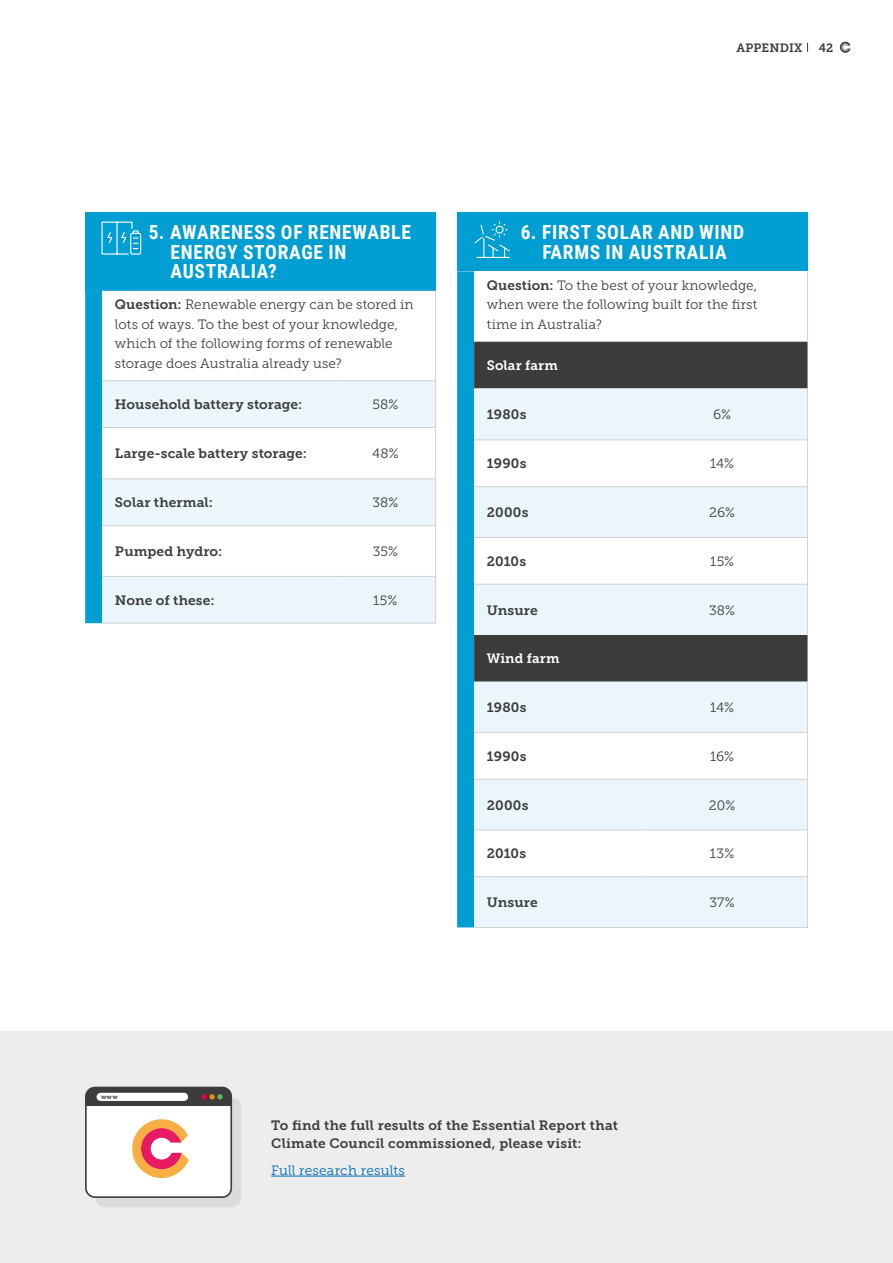
<style>
.page{position:relative;width:893px;height:1263px;background:#fff}
.page>*{position:absolute;margin:0;border:0;box-sizing:border-box;transform-origin:0 0}
.t1{font:700 19.5px/19.5px "Roboto Condensed";letter-spacing:.035em;color:#fff}
.t2{font:13.5px/19.5px "Museo Slab 300";color:#3c3c3b}
.t3{font:13.5px/18px "Museo Slab 700";letter-spacing:.01em;color:#3c3c3b}
.t4{font:13.5px "Museo Slab 300";letter-spacing:.015em;color:#0069b4}
.t5{font:13.5px "Museo Slab 700";letter-spacing:.01em;color:#fff}
.t6{font:12px "Museo Slab 700";letter-spacing:.01em;color:#3c3c3b}
.t7{font:6.15px "Museo Slab 700";color:#3c3c3b}
.s1{font-family:"Museo Slab 700"}
</style>
<div class="page">
<div style="left:0;top:1032px;width:893px;height:231px;background:#ededed"></div>
<div style="left:85px;top:213px;width:351px;height:78px;background:#009ed2"></div>
<div style="left:85px;top:291px;width:17px;height:332px;background:#009ed2"></div>
<svg style="left:102px;top:381px;width:333px;height:242px;fill:#eaf6fc"></svg>
<hr style="left:435px;top:291px;width:1px;height:89px;background:#d0d0d0">
<hr style="left:435px;top:428px;width:1px;height:50px;background:#d0d0d0">
<hr style="left:435px;top:526px;width:1px;height:50px;background:#d0d0d0">
<hr style="left:102px;top:380px;width:237px;height:1px;background:#d0d0d0">
<hr style="left:339px;top:380px;width:97px;height:1px;background:#d0d0d0">
<hr style="left:102px;top:427px;width:237px;height:1px;background:#d0d0d0">
<hr style="left:339px;top:427px;width:97px;height:1px;background:#d0d0d0">
<hr style="left:102px;top:478px;width:237px;height:1px;background:#d0d0d0">
<hr style="left:339px;top:478px;width:97px;height:1px;background:#d0d0d0">
<hr style="left:102px;top:525px;width:237px;height:1px;background:#d0d0d0">
<hr style="left:339px;top:525px;width:97px;height:1px;background:#d0d0d0">
<hr style="left:102px;top:576px;width:237px;height:1px;background:#d0d0d0">
<hr style="left:339px;top:576px;width:97px;height:1px;background:#d0d0d0">
<hr style="left:102px;top:623px;width:237px;height:1px;background:#d0d0d0">
<hr style="left:339px;top:623px;width:97px;height:1px;background:#d0d0d0">
<hr style="left:435px;top:381px;width:1px;height:46px;background:#d0d0d0">
<hr style="left:435px;top:479px;width:1px;height:46px;background:#d0d0d0">
<hr style="left:435px;top:577px;width:1px;height:46px;background:#d0d0d0">
<div style="left:457px;top:213px;width:350px;height:58px;background:#009ed2"></div>
<div style="left:457px;top:271px;width:17px;height:656px;background:#009ed2"></div>
<div style="left:474px;top:342px;width:333px;height:46px;background:#3c3c3b"></div>
<svg style="left:474px;top:388px;width:333px;height:539px;fill:#eaf6fc"></svg>
<hr style="left:807px;top:271px;width:1px;height:71px;background:#d0d0d0">
<hr style="left:807px;top:440px;width:1px;height:46px;background:#d0d0d0">
<hr style="left:807px;top:733px;width:1px;height:46px;background:#d0d0d0">
<hr style="left:807px;top:538px;width:1px;height:46px;background:#d0d0d0">
<hr style="left:807px;top:830px;width:1px;height:46px;background:#d0d0d0">
<hr style="left:474px;top:439px;width:167px;height:1px;background:#d0d0d0">
<hr style="left:474px;top:732px;width:167px;height:1px;background:#d0d0d0">
<hr style="left:641px;top:439px;width:167px;height:1px;background:#d0d0d0">
<hr style="left:641px;top:732px;width:167px;height:1px;background:#d0d0d0">
<hr style="left:474px;top:486px;width:167px;height:1px;background:#d0d0d0">
<hr style="left:474px;top:779px;width:167px;height:1px;background:#d0d0d0">
<hr style="left:641px;top:486px;width:167px;height:1px;background:#d0d0d0">
<hr style="left:641px;top:779px;width:167px;height:1px;background:#d0d0d0">
<hr style="left:474px;top:537px;width:167px;height:1px;background:#d0d0d0">
<hr style="left:474px;top:829px;width:167px;height:1px;background:#d0d0d0">
<hr style="left:641px;top:537px;width:167px;height:1px;background:#d0d0d0">
<hr style="left:641px;top:829px;width:167px;height:1px;background:#d0d0d0">
<hr style="left:474px;top:584px;width:167px;height:1px;background:#d0d0d0">
<hr style="left:474px;top:876px;width:167px;height:1px;background:#d0d0d0">
<hr style="left:641px;top:584px;width:167px;height:1px;background:#d0d0d0">
<hr style="left:641px;top:876px;width:167px;height:1px;background:#d0d0d0">
<hr style="left:474px;top:927px;width:167px;height:1px;background:#d0d0d0">
<hr style="left:641px;top:927px;width:167px;height:1px;background:#d0d0d0">
<hr style="left:807px;top:388px;width:1px;height:51px;background:#d0d0d0">
<hr style="left:807px;top:682px;width:1px;height:50px;background:#d0d0d0">
<hr style="left:807px;top:487px;width:1px;height:50px;background:#d0d0d0">
<hr style="left:807px;top:780px;width:1px;height:49px;background:#d0d0d0">
<hr style="left:807px;top:585px;width:1px;height:50px;background:#d0d0d0">
<hr style="left:807px;top:877px;width:1px;height:50px;background:#d0d0d0">
<svg style="left:101px;top:221px;width:41px;height:34px"></svg>
<hr style="left:271px;top:1176px;width:134px;height:1px;background:#0069b4">
<svg style="left:85px;top:1087px;width:156px;height:120px;background:#ded0cb"></svg>
<svg style="left:474px;top:221px;width:36px;height:37px"></svg>
<svg style="left:839px;top:42px;width:11px;height:11px"></svg>
<h1 class="t1" style="left:171px;top:222px;width:242px;text-indent:-22px">5. AWARENESS OF RENEWABLE<br>ENERGY STORAGE IN<br>AUSTRALIA?</h1>
<p class="t2" style="left:115px;top:295px;width:300px"><span class="s1">Question:</span> Renewable energy can be stored in lots of ways. To the best of your knowledge, which of the following forms of renewable storage does Australia already use?</p>
<p class="t3" style="left:115px;top:396px;width:189px">Household battery storage:</p>
<p class="t2" style="left:372px;top:395px;width:27px">58%</p>
<p class="t3" style="left:115px;top:445px;width:193px">Large-scale battery storage:</p>
<p class="t2" style="left:372px;top:444px;width:28px">48%</p>
<p class="t3" style="left:115px;top:494px;width:99px">Solar thermal:</p>
<p class="t2" style="left:372px;top:493px;width:27px">38%</p>
<p class="t3" style="left:115px;top:542px;width:109px">Pumped hydro:</p>
<p class="t2" style="left:373px;top:542px;width:27px">35%</p>
<p class="t3" style="left:115px;top:591px;width:101px">None of these:</p>
<p class="t2" style="left:373px;top:590px;width:26px">15%</p>
<p class="t6" style="left:736px;top:41px;width:68px">APPENDIX</p>
<p class="t6" style="left:819px;top:41px;width:16px">42</p>
<h1 class="t1" style="left:521px;top:222px;width:225px;text-align:center">6. FIRST SOLAR AND WIND<br>FARMS IN AUSTRALIA</h1>
<p class="t2" style="left:487px;top:276px;width:272px;text-align:justify"><span class="s1">Question:</span> To the best of your knowledge, when were the following built for the first time in Australia?</p>
<p class="t5" style="left:487px;top:358px;width:72px">Solar farm</p>
<p class="t3" style="left:487px;top:406px;width:41px">1980s</p>
<p class="t2" style="left:713px;top:405px;width:19px">6%</p>
<p class="t3" style="left:487px;top:455px;width:41px">1990s</p>
<p class="t2" style="left:710px;top:454px;width:25px">14%</p>
<p class="t3" style="left:487px;top:503px;width:43px">2000s</p>
<p class="t2" style="left:709px;top:503px;width:27px">26%</p>
<p class="t3" style="left:487px;top:552px;width:41px">2010s</p>
<p class="t2" style="left:710px;top:551px;width:26px">15%</p>
<p class="t3" style="left:487px;top:601px;width:52px">Unsure</p>
<p class="t2" style="left:709px;top:600px;width:27px">38%</p>
<p class="t5" style="left:487px;top:651px;width:74px">Wind farm</p>
<p class="t3" style="left:487px;top:698px;width:41px">1980s</p>
<p class="t2" style="left:710px;top:698px;width:25px">14%</p>
<p class="t3" style="left:487px;top:747px;width:41px">1990s</p>
<p class="t2" style="left:710px;top:747px;width:25px">16%</p>
<p class="t3" style="left:487px;top:796px;width:43px">2000s</p>
<p class="t2" style="left:709px;top:795px;width:28px">20%</p>
<p class="t3" style="left:487px;top:845px;width:41px">2010s</p>
<p class="t2" style="left:710px;top:844px;width:26px">13%</p>
<p class="t3" style="left:487px;top:893px;width:52px">Unsure</p>
<p class="t2" style="left:709px;top:893px;width:27px">37%</p>
<p class="t7" style="left:101px;top:1093px;width:18px">www</p>
<p class="t3" style="left:271px;top:1116px;width:348px">To find the full results of the Essential Report that<br>Climate Council commissioned, please visit:</p>
<p class="t4" style="left:271px;top:1163px;width:135px">Full research results</p>
</div>
